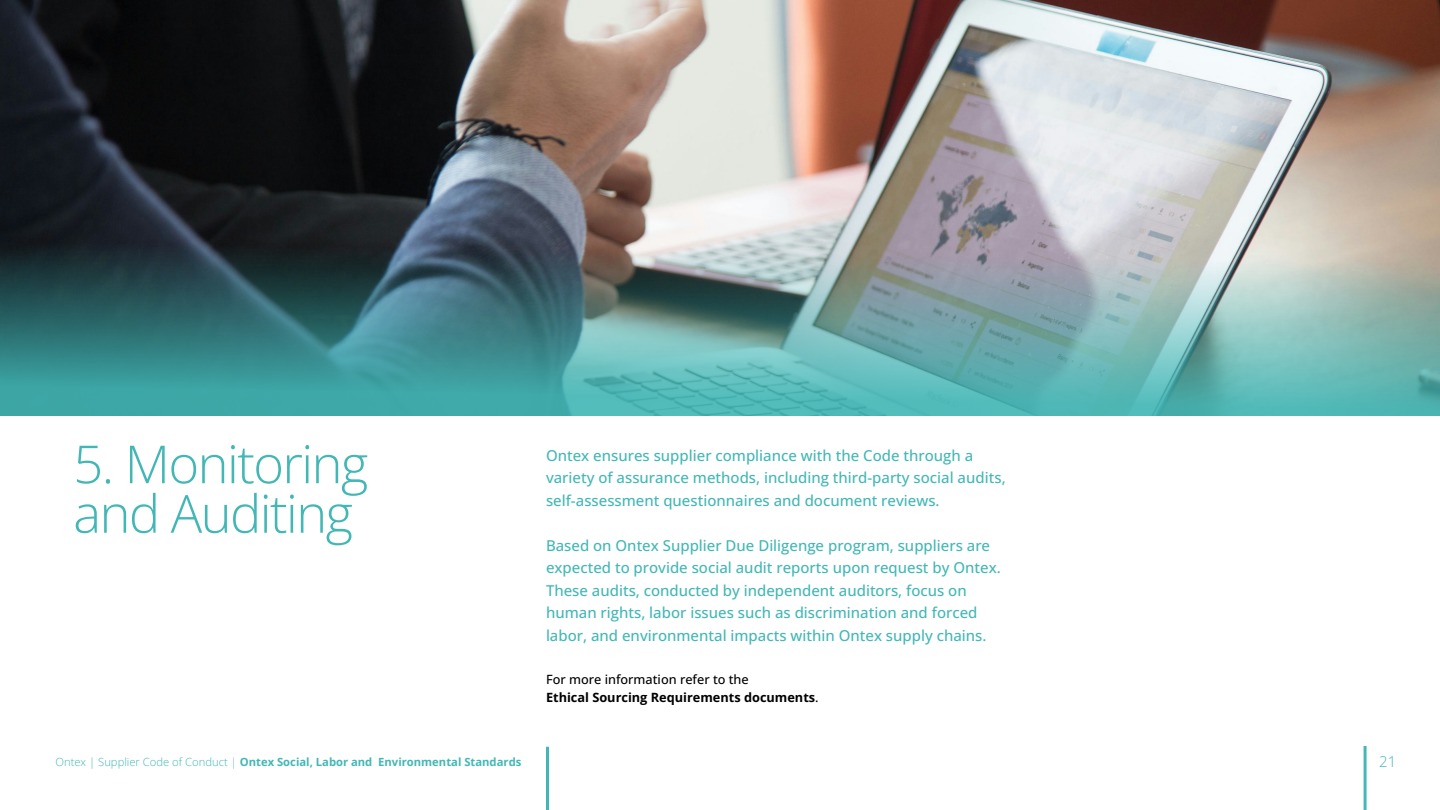
<style>
.page{position:relative;width:1440px;height:810px;background:#fff}
.page>*{position:absolute;margin:0;border:0;box-sizing:border-box;transform-origin:0 0}
.t1{font:300 52.5px/49.5px "Open Sans";letter-spacing:-.03em;color:#42b7b6}
.t2{font:500 15px/22.5px "Open Sans";color:#42b7b6}
.t3{font:300 15px "Open Sans";color:#42b7b6}
.t4{font:700 12.75px/18.8px "Open Sans";color:#000}
.t5{font:700 11.25px "Open Sans";color:#42b7b6}
.s1{font-weight:500}
.s2{font-weight:300}
</style>
<div class="page">
<hr style="left:1364px;top:746px;width:3px;height:64px;background:#42b7b6">
<img style="left:0;top:0;width:1440px;height:416px">
<hr style="left:546px;top:747px;width:3px;height:63px;background:#42b7b6">
<h1 class="t1" style="left:73px;top:438px;width:296px">5. Monitoring and Auditing</h1>
<p class="t2" style="left:546px;top:444px;width:461px">Ontex ensures supplier compliance with the Code through a variety of assurance methods, including third-party social audits, self-assessment questionnaires and document reviews.</p>
<p class="t2" style="left:546px;top:534px;width:456px">Based on Ontex Supplier Due Diligenge program, suppliers are expected to provide social audit reports upon request by Ontex.<br>These audits, conducted by independent auditors, focus on human rights, labor issues such as discrimination and forced labor, and environmental impacts within Ontex supply chains.</p>
<p class="t4" style="left:546px;top:669px;width:274px"><span class="s1">For more information refer to the<br></span>Ethical Sourcing Requirements documents<span class="s1">.</span></p>
<p class="t5" style="left:56px;top:754px;width:467px"><span class="s2">Ontex | Supplier Code of Conduct |</span> Ontex Social, Labor and Environmental Standards</p>
<p class="t3" style="left:1379px;top:751px;width:19px">21</p>
</div>
